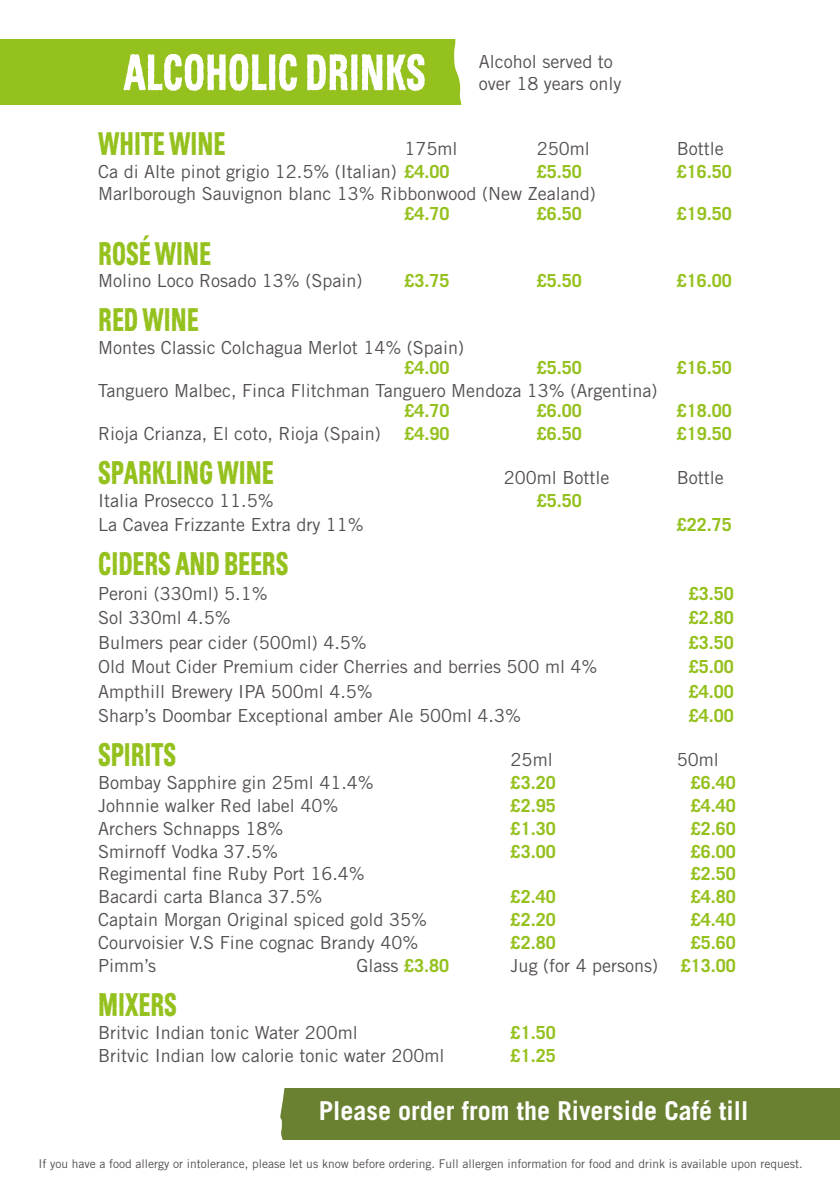
<style>
.page{position:relative;width:840px;height:1191px;background:#fff}
.page>*{position:absolute;margin:0;border:0;box-sizing:border-box;transform-origin:0 0}
.t1{font:50px "Jordans Mill";color:#fff}
.t2{font:32px "Jordans Mill";color:#95c11f}
.t3{font:700 26px "Trade Gothic";color:#fff}
.t4{font:18px/21.6px "Trade Gothic";color:#544f51}
.t5{font:700 18px "Trade Gothic";color:#95c11f}
.t6{font:12px "Trade Gothic";color:#544f51}
.s1{font-weight:700;color:#95c11f}
</style>
<div class="page">
<div style="left:0;top:40px;width:462px;height:65px;background:#95c11f"></div>
<div style="left:280px;top:1088px;width:559px;height:51px;background:#6b8132"></div>
<h1 class="t1" style="left:123px;top:41px;width:304px">ALCOHOLIC DRINKS</h1>
<p class="t4" style="left:478px;top:51px;width:144px">Alcohol served to over 18 years only</p>
<h2 class="t2" style="left:98px;top:123px;width:128px">WHITE WINE</h2>
<p class="t4" style="left:404px;top:137px;width:54px">175ml</p>
<p class="t4" style="left:536px;top:137px;width:54px">250ml</p>
<p class="t4" style="left:676px;top:137px;width:48px">Bottle</p>
<p class="t4" style="left:98px;top:160px;width:353px">Ca di Alte pinot grigio 12.5% (Italian) <span class="s1">£4.00</span></p>
<p class="t5" style="left:536px;top:160px;width:47px">£5.50</p>
<p class="t5" style="left:676px;top:160px;width:57px">£16.50</p>
<p class="t4" style="left:98px;top:183px;width:499px">Marlborough Sauvignon blanc 13% Ribbonwood (New Zealand)</p>
<p class="t5" style="left:404px;top:203px;width:47px">£4.70</p>
<p class="t5" style="left:536px;top:203px;width:47px">£6.50</p>
<p class="t5" style="left:676px;top:203px;width:57px">£19.50</p>
<h2 class="t2" style="left:98px;top:233px;width:114px">ROSÉ WINE</h2>
<p class="t4" style="left:98px;top:270px;width:265px">Molino Loco Rosado 13% (Spain)</p>
<p class="t5" style="left:404px;top:270px;width:47px">£3.75</p>
<p class="t5" style="left:536px;top:270px;width:47px">£5.50</p>
<p class="t5" style="left:676px;top:270px;width:57px">£16.00</p>
<h2 class="t2" style="left:98px;top:300px;width:102px">RED WINE</h2>
<p class="t4" style="left:98px;top:337px;width:367px">Montes Classic Colchagua Merlot 14% (Spain)</p>
<p class="t5" style="left:404px;top:357px;width:47px">£4.00</p>
<p class="t5" style="left:536px;top:357px;width:47px">£5.50</p>
<p class="t5" style="left:676px;top:357px;width:57px">£16.50</p>
<p class="t4" style="left:98px;top:380px;width:560px">Tanguero Malbec, Finca Flitchman Tanguero Mendoza 13% (Argentina)</p>
<p class="t5" style="left:404px;top:400px;width:47px">£4.70</p>
<p class="t5" style="left:536px;top:400px;width:47px">£6.00</p>
<p class="t5" style="left:676px;top:400px;width:57px">£18.00</p>
<p class="t4" style="left:98px;top:422px;width:284px">Rioja Crianza, El coto, Rioja (Spain)</p>
<p class="t5" style="left:404px;top:422px;width:47px">£4.90</p>
<p class="t5" style="left:536px;top:422px;width:47px">£6.50</p>
<p class="t5" style="left:676px;top:422px;width:57px">£19.50</p>
<h2 class="t2" style="left:98px;top:453px;width:177px">SPARKLING WINE</h2>
<p class="t4" style="left:503px;top:467px;width:107px">200ml Bottle</p>
<p class="t4" style="left:676px;top:467px;width:48px">Bottle</p>
<p class="t4" style="left:98px;top:489px;width:177px">Italia Prosecco 11.5%</p>
<p class="t5" style="left:536px;top:489px;width:47px">£5.50</p>
<p class="t4" style="left:98px;top:514px;width:267px">La Cavea Frizzante Extra dry 11%</p>
<p class="t5" style="left:676px;top:514px;width:57px">£22.75</p>
<h2 class="t2" style="left:98px;top:544px;width:192px">CIDERS AND BEERS</h2>
<p class="t4" style="left:98px;top:582px;width:171px">Peroni (330ml) 5.1%</p>
<p class="t5" style="left:688px;top:582px;width:47px">£3.50</p>
<p class="t4" style="left:98px;top:607px;width:134px">Sol 330ml 4.5%</p>
<p class="t5" style="left:688px;top:607px;width:47px">£2.80</p>
<p class="t4" style="left:98px;top:631px;width:270px">Bulmers pear cider (500ml) 4.5%</p>
<p class="t5" style="left:688px;top:631px;width:47px">£3.50</p>
<p class="t4" style="left:98px;top:656px;width:500px">Old Mout Cider Premium cider Cherries and berries 500 ml 4%</p>
<p class="t5" style="left:688px;top:656px;width:47px">£5.00</p>
<p class="t4" style="left:98px;top:680px;width:276px">Ampthill Brewery IPA 500ml 4.5%</p>
<p class="t5" style="left:688px;top:680px;width:47px">£4.00</p>
<p class="t4" style="left:98px;top:704px;width:424px">Sharp’s Doombar Exceptional amber Ale 500ml 4.3%</p>
<p class="t5" style="left:688px;top:704px;width:47px">£4.00</p>
<h2 class="t2" style="left:98px;top:735px;width:79px">SPIRITS</h2>
<p class="t4" style="left:510px;top:749px;width:43px">25ml</p>
<p class="t4" style="left:676px;top:749px;width:43px">50ml</p>
<p class="t4" style="left:98px;top:771px;width:277px">Bombay Sapphire gin 25ml 41.4%</p>
<p class="t5" style="left:510px;top:771px;width:47px">£3.20</p>
<p class="t5" style="left:690px;top:771px;width:47px">£6.40</p>
<p class="t4" style="left:98px;top:794px;width:242px">Johnnie walker Red label 40%</p>
<p class="t5" style="left:510px;top:794px;width:47px">£2.95</p>
<p class="t5" style="left:690px;top:794px;width:47px">£4.40</p>
<p class="t4" style="left:98px;top:817px;width:186px">Archers Schnapps 18%</p>
<p class="t5" style="left:510px;top:817px;width:47px">£1.30</p>
<p class="t5" style="left:690px;top:817px;width:47px">£2.60</p>
<p class="t4" style="left:98px;top:840px;width:181px">Smirnoff Vodka 37.5%</p>
<p class="t5" style="left:510px;top:840px;width:47px">£3.00</p>
<p class="t5" style="left:690px;top:840px;width:47px">£6.00</p>
<p class="t4" style="left:98px;top:863px;width:268px">Regimental fine Ruby Port 16.4%</p>
<p class="t5" style="left:690px;top:863px;width:47px">£2.50</p>
<p class="t4" style="left:98px;top:886px;width:225px">Bacardi carta Blanca 37.5%</p>
<p class="t5" style="left:510px;top:886px;width:47px">£2.40</p>
<p class="t5" style="left:690px;top:886px;width:47px">£4.80</p>
<p class="t4" style="left:98px;top:908px;width:330px">Captain Morgan Original spiced gold 35%</p>
<p class="t5" style="left:510px;top:908px;width:47px">£2.20</p>
<p class="t5" style="left:690px;top:908px;width:47px">£4.40</p>
<p class="t4" style="left:98px;top:931px;width:321px">Courvoisier V.S Fine cognac Brandy 40%</p>
<p class="t5" style="left:510px;top:931px;width:47px">£2.80</p>
<p class="t5" style="left:690px;top:931px;width:47px">£5.60</p>
<p class="t4" style="left:98px;top:954px;width:59px">Pimm’s</p>
<p class="t4" style="left:356px;top:954px;width:94px">Glass <span class="s1">£3.80</span></p>
<p class="t4" style="left:510px;top:954px;width:149px">Jug (for 4 persons)</p>
<p class="t5" style="left:680px;top:954px;width:57px">£13.00</p>
<h2 class="t2" style="left:98px;top:984px;width:80px">MIXERS</h2>
<p class="t4" style="left:98px;top:1021px;width:261px">Britvic Indian tonic Water 200ml</p>
<p class="t5" style="left:510px;top:1021px;width:47px">£1.50</p>
<p class="t4" style="left:98px;top:1044px;width:347px">Britvic Indian low calorie tonic water 200ml</p>
<p class="t5" style="left:510px;top:1044px;width:47px">£1.25</p>
<h3 class="t3" style="left:318px;top:1094px;width:431px">Please order from the Riverside Café till</h3>
<p class="t6" style="left:38px;top:1156px;width:765px">If you have a food allergy or intolerance, please let us know before ordering. Full allergen information for food and drink is available upon request.</p>
</div>
